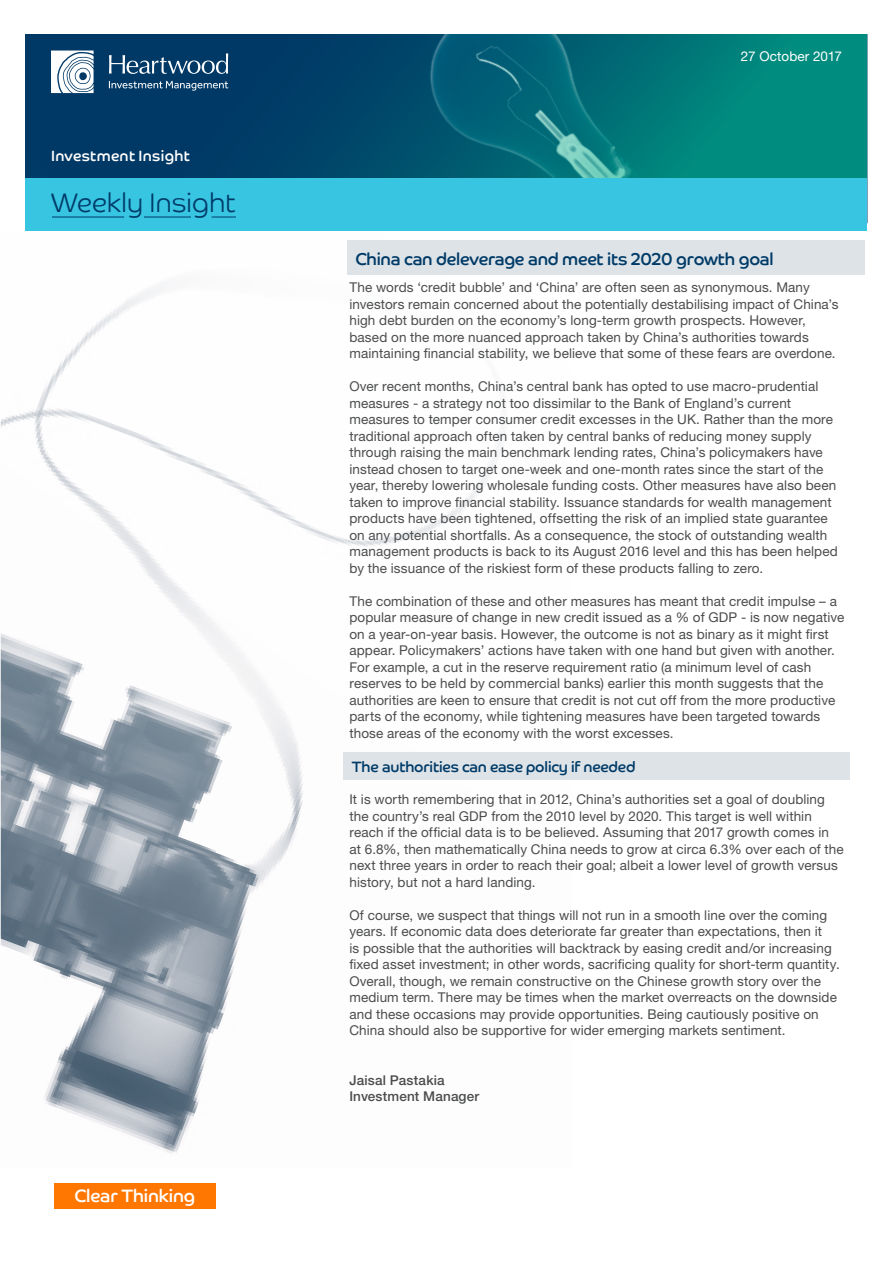
<style>
.page{position:relative;width:893px;height:1263px;background:#fff}
.page>*{position:absolute;margin:0;border:0;box-sizing:border-box;transform-origin:0 0}
.t1{font:300 27px "Co Headline";letter-spacing:.01em;color:#003b68}
.t2{font:18px "Co Headline";letter-spacing:-.005em;color:#fff}
.t3{font:17.25px "Co Headline";letter-spacing:-.015em;color:#003b68}
.t4{font:15px "Co Headline";letter-spacing:-.01em;color:#003b68}
.t5{font:15px "Co Headline";letter-spacing:.02em;color:#fff}
.t6{font:13.5px/16.5px "Helvetica Neue LT Pro";letter-spacing:.01em;color:#4b4c4d}
.t7{font:500 13.5px "Helvetica Neue LT Pro";letter-spacing:.015em;color:#4b4c4d}
._07b_STRATEGIC_SUB_H{font:13.5px "Helvetica Neue LT Pro";color:#fff}
</style>
<div class="page">
<img style="left:3px;top:240px;width:567px;height:914px">
<svg style="left:26px;top:34px;width:841px;height:144px;background:#025e72"></svg>
<svg style="left:109px;top:53px;width:119px;height:21px;background:#396588"></svg>
<svg style="left:51px;top:51px;width:43px;height:42px"></svg>
<svg style="left:109px;top:81px;width:119px;height:10px"></svg>
<div style="left:26px;top:178px;width:841px;height:52px;background:#38c5e2"></div>
<hr style="left:52px;top:217px;width:72px;height:1px;background:#003b68">
<hr style="left:144px;top:217px;width:47px;height:1px;background:#003b68">
<svg style="left:212px;top:217px;width:24px;height:1px"></svg>
<div style="left:54px;top:1183px;width:162px;height:26px;background:#f70"></div>
<div style="left:347px;top:241px;width:517px;height:34px;background:#dee3e8"></div>
<div style="left:343px;top:752px;width:507px;height:28px;background:#dee3e8"></div>
<p class="t5" style="left:51px;top:147px;width:140px">Investment Insight</p>
<p class="t1" style="left:51px;top:187px;width:186px">Weekly Insight</p>
<p class="t2" style="left:74px;top:1185px;width:122px">Clear Thinking</p>
<p class="_07b_STRATEGIC_SUB_H" style="left:741px;top:48px;width:103px">27 October 2017</p>
<p class="t3" style="left:355px;top:248px;width:420px">China can deleverage and meet its 2020 growth goal</p>
<p class="t6" style="left:349px;top:279px;width:491px">The words ‘credit bubble’ and ‘China’ are often seen as synonymous. Many investors remain concerned about the potentially destabilising impact of China’s high debt burden on the economy’s long-term growth prospects. However, based on the more nuanced approach taken by China’s authorities towards maintaining financial stability, we believe that some of these fears are overdone.</p>
<p class="t6" style="left:349px;top:378px;width:490px">Over recent months, China’s central bank has opted to use macro-prudential measures - a strategy not too dissimilar to the Bank of England’s current measures to temper consumer credit excesses in the UK. Rather than the more traditional approach often taken by central banks of reducing money supply through raising the main benchmark lending rates, China’s policymakers have instead chosen to target one-week and one-month rates since the start of the year, thereby lowering wholesale funding costs. Other measures have also been taken to improve financial stability. Issuance standards for wealth management products have been tightened, offsetting the risk of an implied state guarantee on any potential shortfalls. As a consequence, the stock of outstanding wealth management products is back to its August 2016 level and this has been helped by the issuance of the riskiest form of these products falling to zero.</p>
<p class="t6" style="left:349px;top:593px;width:496px">The combination of these and other measures has meant that credit impulse – a popular measure of change in new credit issued as a % of GDP - is now negative on a year-on-year basis. However, the outcome is not as binary as it might first appear. Policymakers’ actions have taken with one hand but given with another.<br>For example, a cut in the reserve requirement ratio (a minimum level of cash reserves to be held by commercial banks) earlier this month suggests that the authorities are keen to ensure that credit is not cut off from the more productive parts of the economy, while tightening measures have been targeted towards those areas of the economy with the worst excesses.</p>
<p class="t4" style="left:352px;top:758px;width:285px">The authorities can ease policy if needed</p>
<p class="t6" style="left:349px;top:791px;width:496px">It is worth remembering that in 2012, China’s authorities set a goal of doubling the country’s real GDP from the 2010 level by 2020. This target is well within reach if the official data is to be believed. Assuming that 2017 growth comes in at 6.8%, then mathematically China needs to grow at circa 6.3% over each of the next three years in order to reach their goal; albeit a lower level of growth versus history, but not a hard landing.</p>
<p class="t6" style="left:349px;top:906px;width:492px">Of course, we suspect that things will not run in a smooth line over the coming years. If economic data does deteriorate far greater than expectations, then it<br>is possible that the authorities will backtrack by easing credit and/or increasing fixed asset investment; in other words, sacrificing quality for short-term quantity.</p>
<p class="t6" style="left:349px;top:972px;width:489px">Overall, though, we remain constructive on the Chinese growth story over the medium term. There may be times when the market overreacts on the downside and these occasions may provide opportunities. Being cautiously positive on China should also be supportive for wider emerging markets sentiment.</p>
<p class="t7" style="left:349px;top:1071px;width:97px">Jaisal Pastakia</p>
<p class="t7" style="left:349px;top:1088px;width:131px">Investment Manager</p>
</div>
